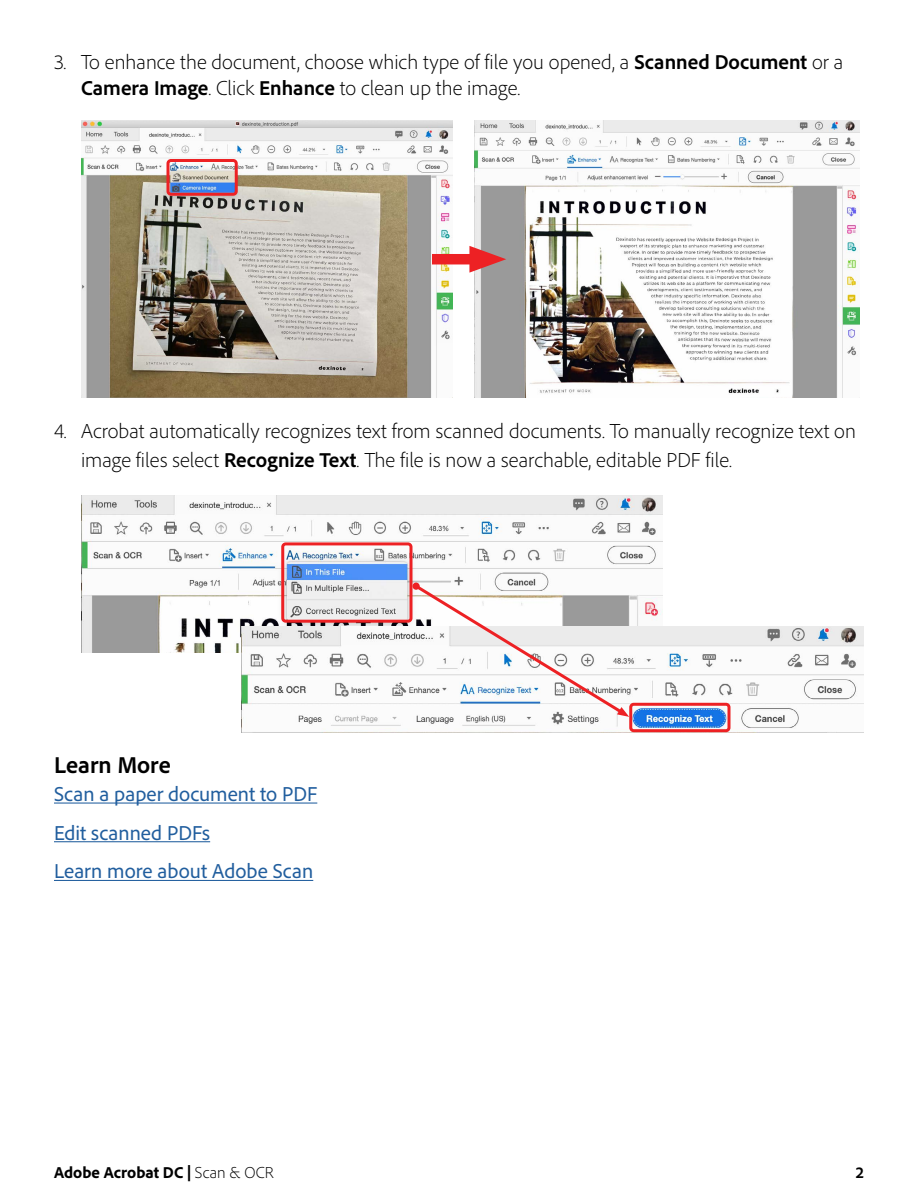
<style>
.page{position:relative;width:918px;height:1188px;background:#fff}
.page>*{position:absolute;margin:0;border:0;box-sizing:border-box;transform-origin:0 0}
.Heading_1{font:700 24px "Adobe Clean";color:#000}
.t1{font:300 21px/25.2px "Adobe Clean";color:#000}
.t2{font:21px "Adobe Clean";color:#215e9e}
.t3{font:800 16.5px "Adobe Clean";color:#000}
.t4{font:700 16.5px "Adobe Clean";color:#000}
.s1{font-weight:700}
.s2{font-weight:300}
</style>
<div class="page">
<hr style="left:54px;top:803px;width:263px;height:1px;background:#215e9e">
<hr style="left:54px;top:841px;width:156px;height:1px;background:#215e9e">
<hr style="left:54px;top:880px;width:259px;height:1px;background:#215e9e">
<img style="left:81px;top:121px;width:372px;height:277px">
<div style="left:166px;top:159px;width:72px;height:37px;border:3px solid #ed2124;border-radius:3px"></div>
<img style="left:475px;top:121px;width:384px;height:277px">
<div style="left:432px;top:254px;width:53px;height:10px;background:#ed2124"></div>
<svg style="left:469px;top:246px;width:37px;height:27px"></svg>
<img style="left:81px;top:495px;width:582px;height:157px">
<img style="left:241px;top:626px;width:623px;height:106px">
<div style="left:281px;top:542px;width:131px;height:81px;border:3px solid #ed2124;border-radius:3px"></div>
<svg style="left:412px;top:582px;width:217px;height:135px"></svg>
<div style="left:629px;top:703px;width:101px;height:29px;border:3px solid #ed2124;border-radius:3px"></div>
<p class="t1" style="left:81px;top:49px;width:764px;text-indent:-27px">3. To enhance the document, choose which type of file you opened, a <span class="s1">Scanned Document</span> or a<br><span class="s1">Camera Image</span>. Click <span class="s1">Enhance</span> to clean up the image.</p>
<p class="t1" style="left:81px;top:416px;width:776px;line-height:28.8px;text-indent:-27px">4. Acrobat automatically recognizes text from scanned documents. To manually recognize text on image files select <span class="s1">Recognize Text</span>. The file is now a searchable, editable PDF file.</p>
<p class="Heading_1" style="left:54px;top:749px;width:118px">Learn More</p>
<p class="t2" style="left:54px;top:780px;width:265px">Scan a paper document to PDF</p>
<p class="t2" style="left:54px;top:819px;width:158px">Edit scanned PDFs</p>
<p class="t2" style="left:54px;top:858px;width:261px">Learn more about Adobe Scan</p>
<p class="t3" style="left:54px;top:1161px;width:221px">Adobe Acrobat DC | <span class="s2">Scan &amp; OCR</span></p>
<p class="t4" style="left:856px;top:1161px;width:10px">2</p>
</div>
